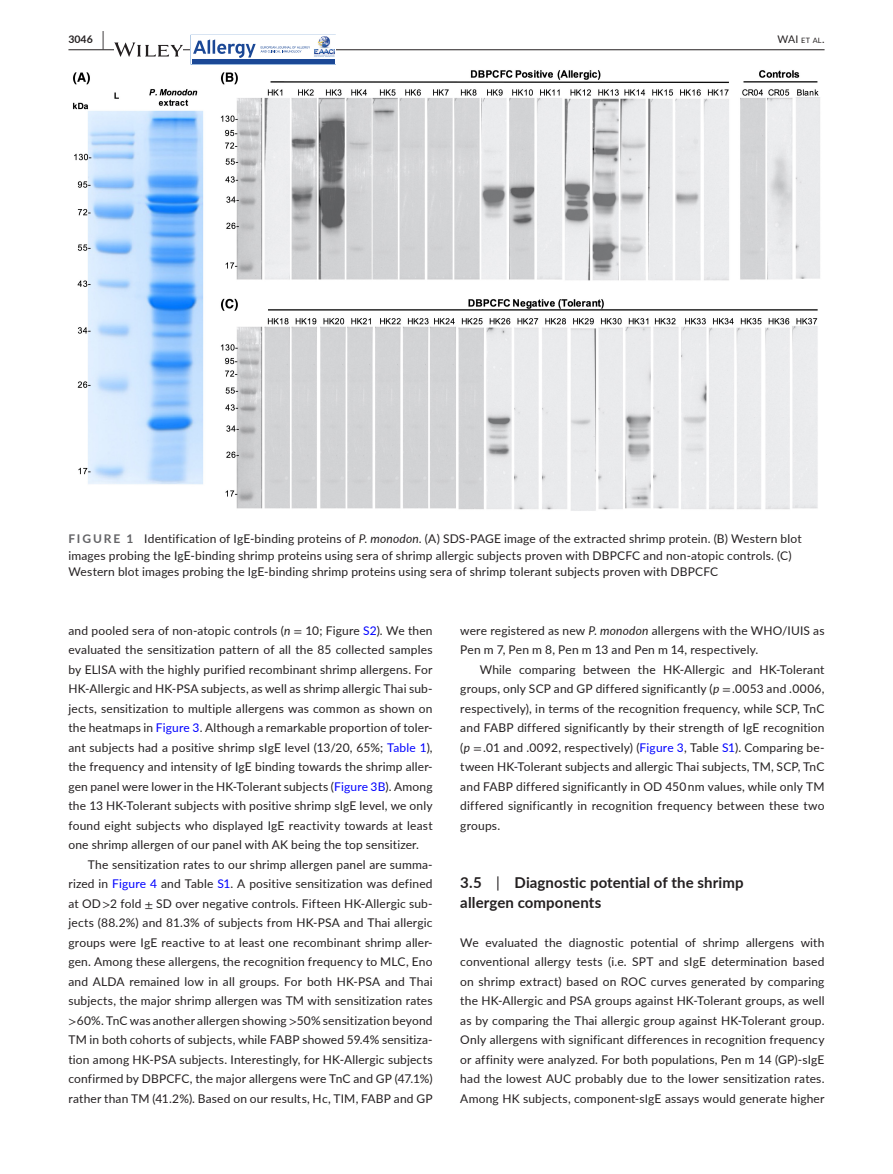
<style>
.page{position:relative;width:893px;height:1174px;background:#fff}
.page>*{position:absolute;margin:0;border:0;box-sizing:border-box;transform-origin:0 0}
.t1{font:700 15px/19.5px "Lato";letter-spacing:.01em;color:#231f20}
.t2{font:12px/19.5px "Lato";letter-spacing:.015em;color:#231f20;text-align:justify}
.t3{font:10.5px "Lato";color:#231f20}
.t4{font:700 10.5px "Lato";color:#231f20}
.s1{font-size:19.5px}
.s2{font-size:7.35px}
.s3{font-weight:700;color:#636366}
.s4{font-style:italic}
.s5{font-family:"STIX"}
.s6{color:#00f}
.s7{font-weight:400}
</style>
<div class="page">
<hr style="left:68px;top:49px;width:756px;height:1px;background:#231f20">
<svg style="left:114px;top:42px;width:69px;height:15px"></svg>
<svg style="left:191px;top:39px;width:145px;height:26px"></svg>
<div style="left:192px;top:59px;width:142px;height:5px;background:#1b4896"></div>
<img style="left:313px;top:36px;width:22px;height:22px">
<img style="left:73px;top:70px;width:747px;height:441px">
<p class="t4" style="left:68px;top:31px;width:37px">3046 <span class="s1">|</span></p>
<p class="t3" style="left:777px;top:31px;width:48px">WAI <span class="s2">et al</span>.</p>
<p class="t2" style="left:68px;top:530px;width:735px;line-height:16.5px;text-align:left"><span class="s3">FIGURE 1</span> Identification of IgE-binding proteins of <span class="s4">P. monodon</span>. (A) SDS-PAGE image of the extracted shrimp protein. (B) Western blot images probing the IgE-binding shrimp proteins using sera of shrimp allergic subjects proven with DBPCFC and non-atopic controls. (C)<br>Western blot images probing the IgE-binding shrimp proteins using sera of shrimp tolerant subjects proven with DBPCFC</p>
<p class="t2" style="left:68px;top:620px;width:366px">and pooled sera of non-atopic controls (<span class="s4">n</span> <span class="s5">=</span> 10; Figure <span class="s6">S2</span>). We then evaluated the sensitization pattern of all the 85 collected samples by ELISA with the highly purified recombinant shrimp allergens. For HK-Allergic and HK-PSA subjects, as well as shrimp allergic Thai sub&shy;jects, sensitization to multiple allergens was common as shown on the heatmaps in <span class="s6">Figure 3</span>. Although a remarkable proportion of toler&shy;ant subjects had a positive shrimp sIgE level (13/20, 65%; <span class="s6">Table 1</span>), the frequency and intensity of IgE binding towards the shrimp aller&shy;gen panel were lower in the HK-Tolerant subjects (<span class="s6">Figure 3B</span>). Among the 13 HK-Tolerant subjects with positive shrimp sIgE level, we only found eight subjects who displayed IgE reactivity towards at least one shrimp allergen of our panel with AK being the top sensitizer.</p>
<p class="t2" style="left:68px;top:854px;width:366px;text-indent:20px">The sensitization rates to our shrimp allergen panel are summa&shy;rized in <span class="s6">Figure 4</span> and Table <span class="s6">S1</span>. A positive sensitization was defined at OD <span class="s5">&gt;</span>2 fold <span class="s5">±</span> SD over negative controls. Fifteen HK-Allergic sub&shy;jects (88.2%) and 81.3% of subjects from HK-PSA and Thai allergic groups were IgE reactive to at least one recombinant shrimp aller&shy;gen. Among these allergens, the recognition frequency to MLC, Eno and ALDA remained low in all groups. For both HK-PSA and Thai subjects, the major shrimp allergen was TM with sensitization rates <span class="s5">&gt;</span>60%. TnC was another allergen showing <span class="s5">&gt;</span>50% sensitization beyond TM in both cohorts of subjects, while FABP showed 59.4% sensitiza&shy;tion among HK-PSA subjects. Interestingly, for HK-Allergic subjects confirmed by DBPCFC, the major allergens were TnC and GP (47.1%) rather than TM (41.2%). Based on our results, Hc, TIM, FABP and GP</p>
<p class="t2" style="left:460px;top:620px;width:366px">were registered as new <span class="s4">P. monodon</span> allergens with the WHO/IUIS as<br>Pen m 7, Pen m 8, Pen m 13 and Pen m 14, respectively.</p>
<p class="t2" style="left:460px;top:659px;width:366px;text-indent:20px">While comparing between the HK-Allergic and HK-Tolerant groups, only SCP and GP differed significantly (<span class="s4">p</span> <span class="s5">=</span> .0053 and .0006, respectively), in terms of the recognition frequency, while SCP, TnC and FABP differed significantly by their strength of IgE recognition (<span class="s4">p</span> <span class="s5">=</span> .01 and .0092, respectively) (<span class="s6">Figure 3</span>, Table <span class="s6">S1</span>). Comparing be&shy;tween HK-Tolerant subjects and allergic Thai subjects, TM, SCP, TnC and FABP differed significantly in OD 450 nm values, while only TM differed significantly in recognition frequency between these two groups.</p>
<p class="t1" style="left:460px;top:872px;width:285px">3.5 <span class="s7">|</span> Diagnostic potential of the shrimp allergen components</p>
<p class="t2" style="left:460px;top:932px;width:366px">We evaluated the diagnostic potential of shrimp allergens with conventional allergy tests (i.e. SPT and sIgE determination based on shrimp extract) based on ROC curves generated by comparing the HK-Allergic and PSA groups against HK-Tolerant groups, as well as by comparing the Thai allergic group against HK-Tolerant group.<br>Only allergens with significant differences in recognition frequency or affinity were analyzed. For both populations, Pen m 14 (GP)-sIgE had the lowest AUC probably due to the lower sensitization rates.<br>Among HK subjects, component-sIgE assays would generate higher</p>
</div>
